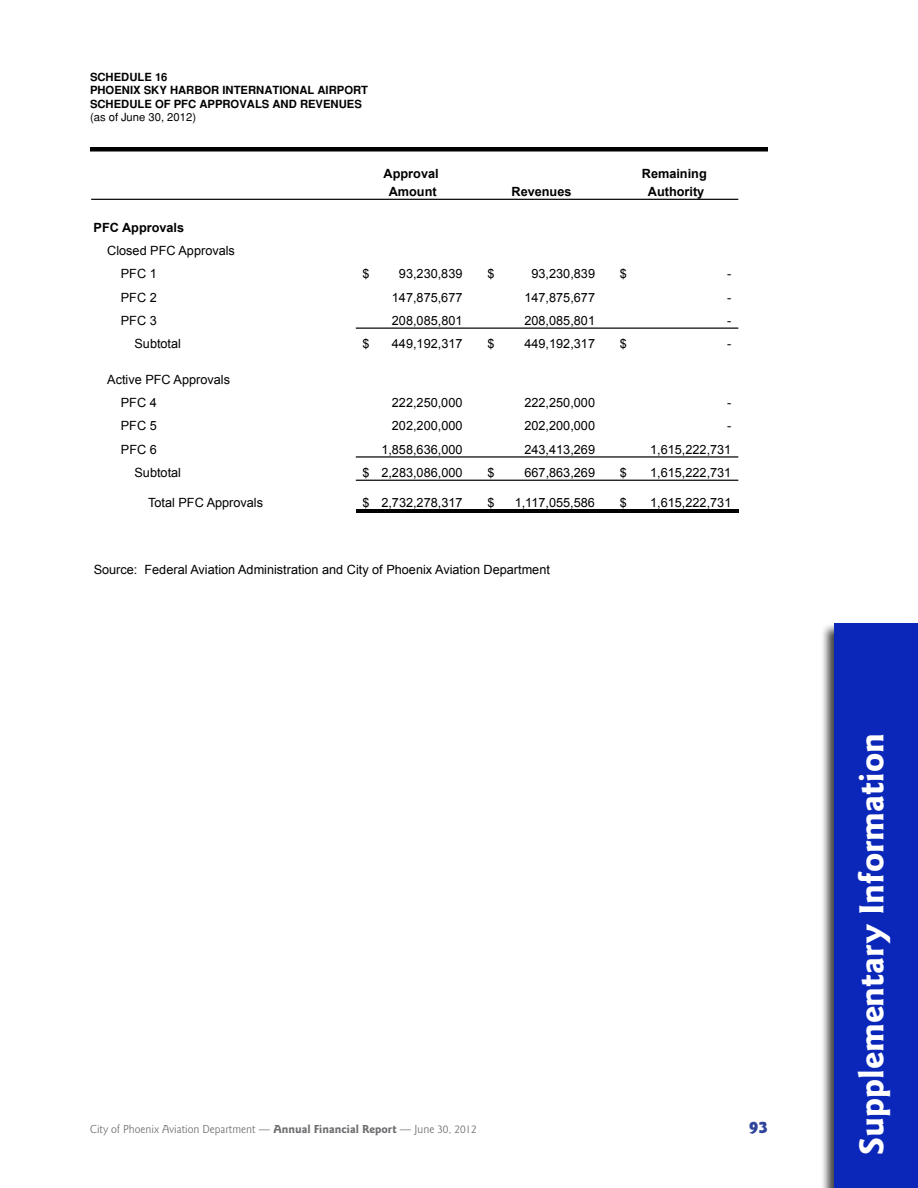
<style>
.page{position:relative;width:918px;height:1188px;background:#fff}
.page>*{position:absolute;margin:0;border:0;box-sizing:border-box;transform-origin:0 0}
.t1{font:700 36px "Goudy Sans Std";color:#fff}
.t2{font:900 18px "Goudy Sans Std";color:#2f449c}
.t3{font:12.75px/23.2px "Arial";color:#000}
.t4{font:700 12.75px/19.6px "Arial";color:#000}
.t5{font:12px "Goudy Sans Std";color:#6d6e71}
.t6{font:700 11.25px/13.5px "Helvetica";color:#000}
.t7{font:11.25px "Helvetica";color:#000}
.s1{font-weight:700}
</style>
<div class="page">
<div style="left:820px;top:622px;width:98px;height:566px;background:#000;opacity:.75"></div>
<div style="left:835px;top:624px;width:83px;height:564px;background:#0a27ba"></div>
<hr style="left:91px;top:199px;width:647px;height:1px;background:#000">
<hr style="left:356px;top:328px;width:382px;height:1px;background:#000">
<hr style="left:356px;top:456px;width:382px;height:2px;background:#000">
<hr style="left:356px;top:480px;width:382px;height:1px;background:#000">
<hr style="left:356px;top:509px;width:382px;height:1px;background:#000">
<hr style="left:356px;top:512px;width:382px;height:1px;background:#000">
<div style="left:90px;top:147px;width:678px;height:5px;background:#000"></div>
<p class="t6" style="left:90px;top:70px;width:280px">SCHEDULE 16<br>PHOENIX SKY HARBOR INTERNATIONAL AIRPORT<br>SCHEDULE OF PFC APPROVALS AND REVENUES</p>
<p class="t7" style="left:90px;top:111px;width:108px">(as of June 30, 2012)</p>
<p class="t4" style="left:94px;top:73px;width:314px">SCHEDULE 16<br>PHOENIX SKY HARBOR INTERNATIONAL AIRPORT</p>
<p class="t4" style="left:94px;top:218px;width:92px">PFC Approvals</p>
<p class="t3" style="left:121px;top:239px;width:116px;text-indent:-14px">Closed PFC Approvals<br>PFC 1</p>
<p class="t4" style="left:384px;top:164px;width:57px">Approval</p>
<p class="t4" style="left:642px;top:164px;width:66px">Remaining</p>
<p class="t4" style="left:389px;top:182px;width:49px">Amount</p>
<p class="t4" style="left:512px;top:182px;width:61px">Revenues</p>
<p class="t4" style="left:648px;top:182px;width:58px">Authority</p>
<p class="t3" style="left:362px;top:262px;width:9px">$</p>
<p class="t3" style="left:399px;top:262px;width:65px">93,230,839</p>
<p class="t3" style="left:487px;top:262px;width:9px">$</p>
<p class="t3" style="left:532px;top:262px;width:65px">93,230,839</p>
<p class="t3" style="left:620px;top:262px;width:9px">$</p>
<p class="t3" style="left:727px;top:262px;width:6px">-</p>
<p class="t3" style="left:121px;top:286px;width:37px">PFC 2</p>
<p class="t3" style="left:392px;top:286px;width:72px">147,875,677</p>
<p class="t3" style="left:524px;top:286px;width:72px">147,875,677</p>
<p class="t3" style="left:727px;top:286px;width:6px">-</p>
<p class="t3" style="left:121px;top:309px;width:37px">PFC 3</p>
<p class="t3" style="left:392px;top:309px;width:72px">208,085,801</p>
<p class="t3" style="left:524px;top:309px;width:72px">208,085,801</p>
<p class="t3" style="left:727px;top:309px;width:6px">-</p>
<p class="t3" style="left:134px;top:332px;width:48px">Subtotal</p>
<p class="t3" style="left:362px;top:332px;width:9px">$</p>
<p class="t3" style="left:392px;top:332px;width:72px">449,192,317</p>
<p class="t3" style="left:487px;top:332px;width:9px">$</p>
<p class="t3" style="left:524px;top:332px;width:72px">449,192,317</p>
<p class="t3" style="left:620px;top:332px;width:9px">$</p>
<p class="t3" style="left:727px;top:332px;width:6px">-</p>
<p class="t3" style="left:121px;top:368px;width:111px;text-indent:-14px">Active PFC Approvals<br>PFC 4</p>
<p class="t3" style="left:392px;top:391px;width:72px">222,250,000</p>
<p class="t3" style="left:524px;top:391px;width:72px">222,250,000</p>
<p class="t3" style="left:727px;top:391px;width:6px">-</p>
<p class="t3" style="left:121px;top:414px;width:37px">PFC 5</p>
<p class="t3" style="left:392px;top:414px;width:72px">202,200,000</p>
<p class="t3" style="left:524px;top:414px;width:72px">202,200,000</p>
<p class="t3" style="left:727px;top:414px;width:6px">-</p>
<p class="t3" style="left:121px;top:438px;width:37px">PFC 6</p>
<p class="t3" style="left:381px;top:438px;width:83px">1,858,636,000</p>
<p class="t3" style="left:524px;top:438px;width:72px">243,413,269</p>
<p class="t3" style="left:650px;top:438px;width:83px">1,615,222,731</p>
<p class="t3" style="left:134px;top:461px;width:48px">Subtotal</p>
<p class="t3" style="left:362px;top:461px;width:102px">$ 2,283,086,000</p>
<p class="t3" style="left:487px;top:461px;width:9px">$</p>
<p class="t3" style="left:524px;top:461px;width:72px">667,863,269</p>
<p class="t3" style="left:620px;top:461px;width:9px">$</p>
<p class="t3" style="left:650px;top:461px;width:83px">1,615,222,731</p>
<p class="t3" style="left:148px;top:491px;width:117px">Total PFC Approvals</p>
<p class="t3" style="left:362px;top:491px;width:102px">$ 2,732,278,317</p>
<p class="t3" style="left:487px;top:491px;width:9px">$</p>
<p class="t3" style="left:515px;top:491px;width:82px">1,117,055,586</p>
<p class="t3" style="left:620px;top:491px;width:9px">$</p>
<p class="t3" style="left:650px;top:491px;width:83px">1,615,222,731</p>
<p class="t3" style="left:94px;top:558px;width:458px">Source: Federal Aviation Administration and City of Phoenix Aviation Department</p>
<p class="t5" style="left:90px;top:1122px;width:388px">City of Phoenix Aviation Department — <span class="s1">Annual Financial Report</span> — June 30, 2012</p>
<h2 class="t2" style="left:749px;top:1117px;width:21px">93</h2>
<h1 class="t1" style="left:850px;top:1155px;width:424px;rotate:-90deg">Supplementary Information</h1>
</div>
